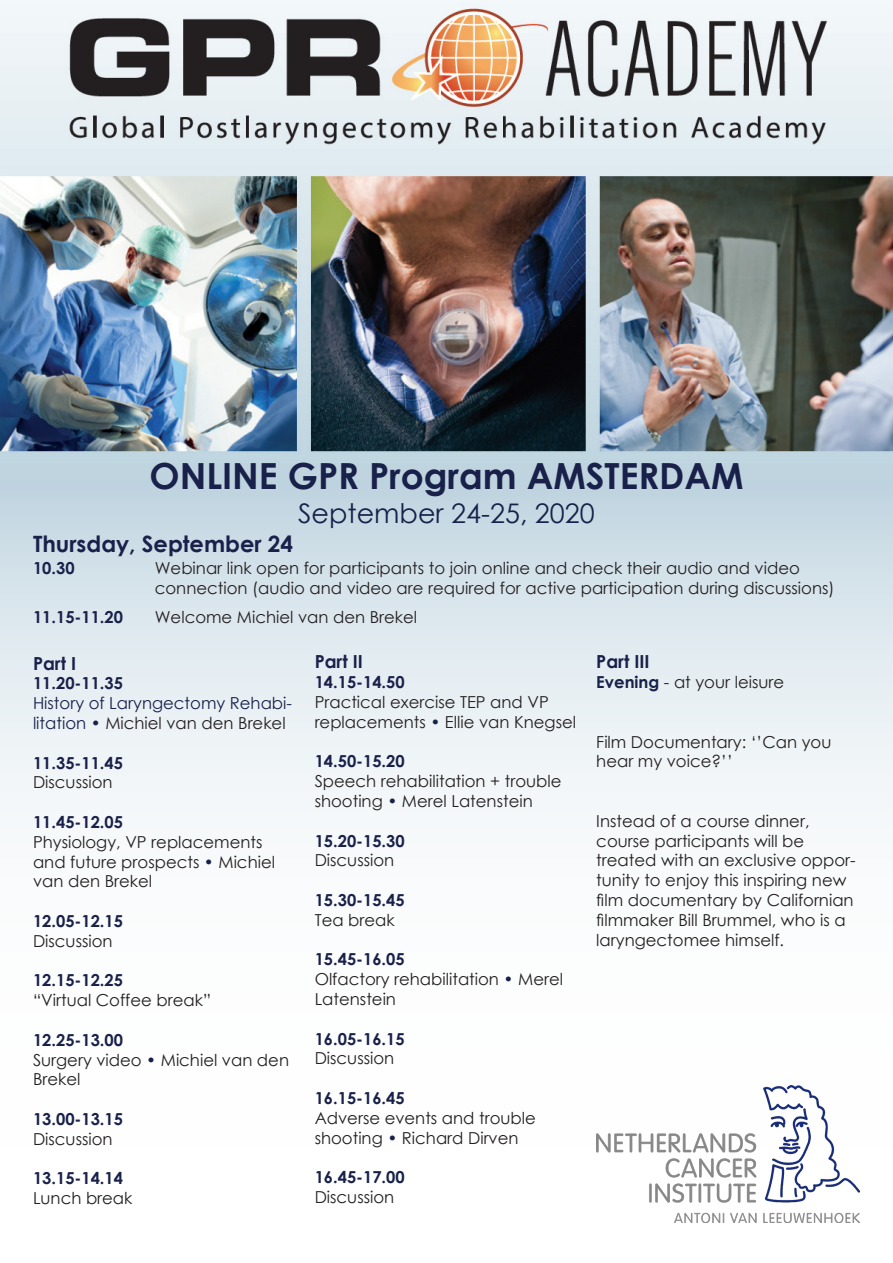
<style>
.page{position:relative;width:893px;height:1263px;background:#fff}
.page>*{position:absolute;margin:0;border:0;box-sizing:border-box;transform-origin:0 0}
.t1{font:700 36px "Century Gothic";color:#19214a}
.t2{font:27px "Century Gothic";color:#172149}
.t3{font:700 22.5px "Century Gothic";color:#19214a}
.t4{font:700 18px "Century Gothic";color:#19214a}
.t5{font:16.5px/19.8px "Century Gothic";color:#231f20}
.t6{font:700 16.5px "Century Gothic";color:#19214a}
.t7{font:16.5px/19.8px "Century Gothic";color:#172149}
.t8{font:700 16.5px "Century Gothic";color:#172149}
.s1{color:#231f20}
.s2{color:#172149}
.s3{font-weight:700;color:#172149}
</style>
<div class="page">
<svg style="left:0;top:483px;width:893px;height:330px"></svg>
<img style="left:0;top:0;width:893px;height:483px">
<img style="left:596px;top:1085px;width:264px;height:138px">
<p class="t1" style="left:149px;top:448px;width:595px">ONLINE GPR Program AMSTERDAM</p>
<p class="t2" style="left:298px;top:494px;width:298px">September 24-25, 2020</p>
<p class="t3" style="left:33px;top:526px;width:262px">Thursday, September 24</p>
<p class="t6" style="left:33px;top:555px;width:43px">10.30</p>
<p class="t5" style="left:155px;top:558px;width:647px">Webinar link open for participants to join online and check their audio and video</p>
<p class="t5" style="left:155px;top:578px;width:681px">connection (audio and video are required for active participation during discussions)</p>
<p class="t5" style="left:155px;top:607px;width:264px">Welcome Michiel van den Brekel</p>
<p class="t6" style="left:33px;top:605px;width:92px">11.15-11.20</p>
<p class="t4" style="left:33px;top:649px;width:45px">Part I</p>
<p class="t6" style="left:33px;top:671px;width:92px">11.20-11.35</p>
<p class="t7" style="left:33px;top:693px;width:259px">History of Laryngectomy Rehabi&shy;litation • <span class="s1">Michiel van den Brekel</span></p>
<p class="t6" style="left:33px;top:750px;width:92px">11.35-11.45</p>
<p class="t5" style="left:33px;top:772px;width:81px">Discussion</p>
<p class="t6" style="left:33px;top:809px;width:92px">11.45-12.05</p>
<p class="t5" style="left:33px;top:832px;width:244px">Physiology, VP replacements and future prospects <span class="s2">•</span> Michiel van den Brekel</p>
<p class="t6" style="left:33px;top:908px;width:92px">12.05-12.15</p>
<p class="t5" style="left:33px;top:931px;width:81px">Discussion</p>
<p class="t6" style="left:33px;top:968px;width:92px">12.15-12.25</p>
<p class="t5" style="left:33px;top:990px;width:179px">“Virtual Coffee break”</p>
<p class="t6" style="left:33px;top:1027px;width:92px">12.25-13.00</p>
<p class="t5" style="left:33px;top:1049px;width:258px">Surgery video <span class="s2">•</span> Michiel van den<br>Brekel</p>
<p class="t6" style="left:33px;top:1106px;width:92px">13.00-13.15</p>
<p class="t5" style="left:33px;top:1129px;width:81px">Discussion</p>
<p class="t8" style="left:33px;top:1166px;width:92px">13.15-14.14</p>
<p class="t5" style="left:33px;top:1188px;width:101px">Lunch break</p>
<p class="t4" style="left:315px;top:648px;width:50px">Part II</p>
<p class="t6" style="left:315px;top:670px;width:92px">14.15-14.50</p>
<p class="t5" style="left:315px;top:692px;width:263px">Practical exercise TEP and VP replacements <span class="s2">•</span> Ellie van Knegsel</p>
<p class="t6" style="left:315px;top:749px;width:92px">14.50-15.20</p>
<p class="t5" style="left:315px;top:771px;width:248px">Speech rehabilitation + trouble shooting <span class="s2">•</span> Merel Latenstein</p>
<p class="t6" style="left:315px;top:828px;width:92px">15.20-15.30</p>
<p class="t5" style="left:315px;top:850px;width:81px">Discussion</p>
<p class="t6" style="left:315px;top:887px;width:92px">15.30-15.45</p>
<p class="t5" style="left:315px;top:910px;width:82px">Tea break</p>
<p class="t6" style="left:315px;top:947px;width:92px">15.45-16.05</p>
<p class="t5" style="left:315px;top:969px;width:250px">Olfactory rehabilitation <span class="s2">•</span> Merel<br>Latenstein</p>
<p class="t6" style="left:315px;top:1026px;width:92px">16.05-16.15</p>
<p class="t5" style="left:315px;top:1048px;width:81px">Discussion</p>
<p class="t6" style="left:315px;top:1085px;width:92px">16.15-16.45</p>
<p class="t5" style="left:315px;top:1108px;width:223px">Adverse events and trouble shooting <span class="s2">•</span> Richard Dirven</p>
<p class="t8" style="left:315px;top:1165px;width:92px">16.45-17.00</p>
<p class="t5" style="left:315px;top:1187px;width:81px">Discussion</p>
<p class="t4" style="left:596px;top:648px;width:55px">Part III</p>
<p class="t5" style="left:596px;top:672px;width:189px"><span class="s3">Evening</span> - at your leisure</p>
<p class="t5" style="left:596px;top:731px;width:237px">Film Documentary: ‘’Can you hear my voice?’’</p>
<p class="t5" style="left:596px;top:811px;width:215px">Instead of a course dinner, course participants will be</p>
<p class="t5" style="left:596px;top:850px;width:261px">treated with an exclusive oppor&shy;tunity to enjoy this inspiring new film documentary by Californian filmmaker Bill Brummel, who is a laryngectomee himself.</p>
</div>
